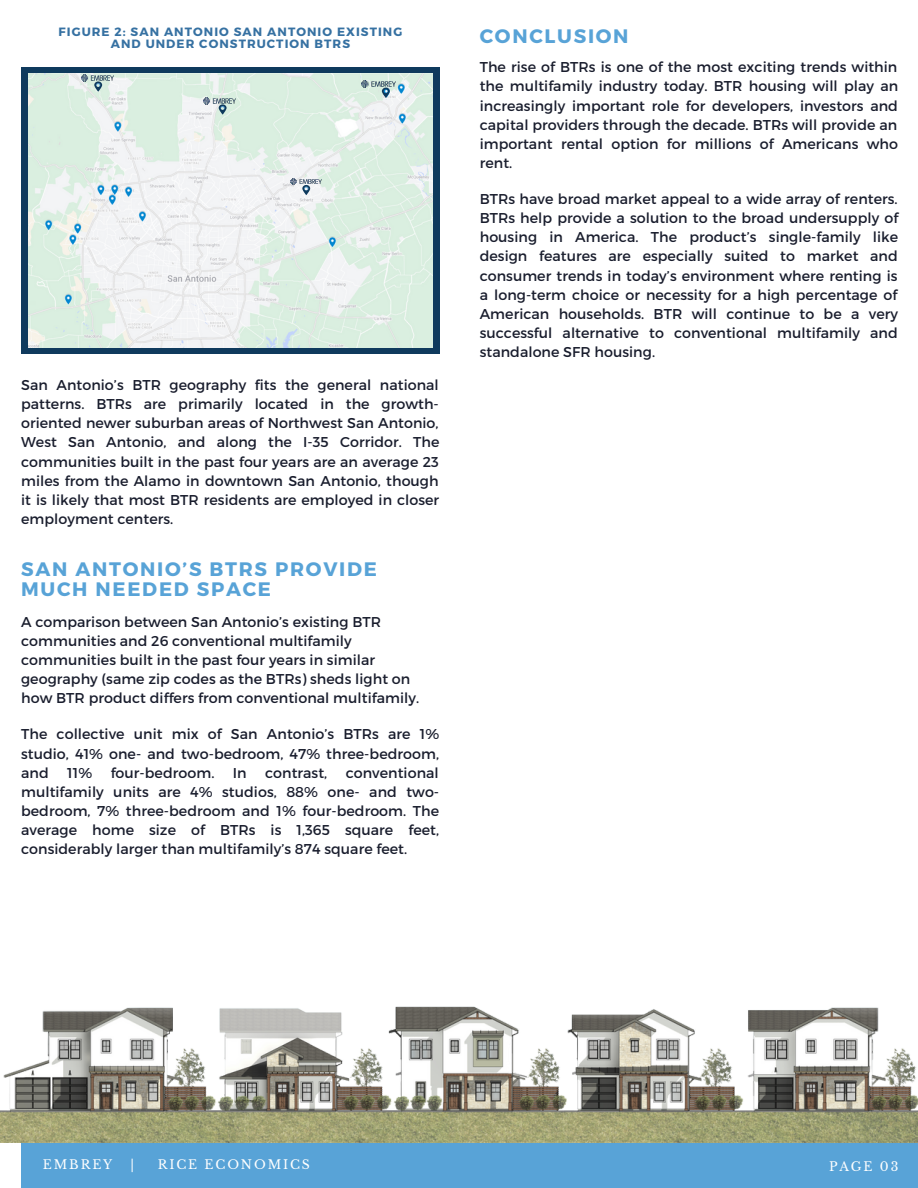
<style>
.page{position:relative;width:918px;height:1188px;background:#fff}
.page>*{position:absolute;margin:0;border:0;box-sizing:border-box;transform-origin:0 0}
.t1{font:700 19.5px/20.2px "Montserrat";letter-spacing:.09em;color:#58a3d7}
.t2{font:14.25px/19.2px "Montserrat";letter-spacing:.005em;color:#191d2d;text-align:justify}
.t3{font:12.45px "Libre Baskerville";letter-spacing:.15em;color:#fff}
.t4{font:700 12px/12px "Montserrat";letter-spacing:.09em;color:#3671a2;text-align:center}
</style>
<div class="page">
<div style="left:21px;top:1142px;width:897px;height:46px;background:#58a3d7"></div>
<img style="left:0;top:1006px;width:918px;height:136px">
<div style="left:21px;top:67px;width:419px;height:287px;background:#0f3a5d"></div>
<img style="left:28px;top:74px;width:404px;height:273px">
<svg style="left:382px;top:88px;width:8px;height:10px"></svg>
<img style="left:362px;top:80px;width:33px;height:7px">
<svg style="left:302px;top:185px;width:8px;height:10px"></svg>
<img style="left:290px;top:178px;width:32px;height:7px">
<img style="left:204px;top:98px;width:31px;height:6px">
<svg style="left:219px;top:104px;width:8px;height:11px"></svg>
<svg style="left:94px;top:81px;width:8px;height:11px"></svg>
<img style="left:82px;top:75px;width:31px;height:6px">
<p class="t4" style="left:59px;top:25px;width:345px">FIGURE 2: SAN ANTONIO SAN ANTONIO EXISTING<br>AND UNDER CONSTRUCTION BTRS</p>
<p class="t2" style="left:21px;top:375px;width:420px">San Antonio’s BTR geography fits the general national patterns. BTRs are primarily located in the growth&shy;oriented newer suburban areas of Northwest San Antonio, West San Antonio, and along the I-35 Corridor. The communities built in the past four years are an average 23 miles from the Alamo in downtown San Antonio, though it is likely that most BTR residents are employed in closer employment centers.</p>
<h1 class="t1" style="left:21px;top:557px;width:357px">SAN ANTONIO’S BTRS PROVIDE<br>MUCH NEEDED SPACE</h1>
<p class="t2" style="left:21px;top:611px;width:399px;text-align:left">A comparison between San Antonio’s existing BTR communities and 26 conventional multifamily communities built in the past four years in similar geography (same zip codes as the BTRs) sheds light on how BTR product differs from conventional multifamily.</p>
<p class="t2" style="left:21px;top:724px;width:420px">The collective unit mix of San Antonio’s BTRs are 1% studio, 41% one- and two-bedroom, 47% three-bedroom, and</p>
<p class="t2" style="left:21px;top:762px;width:420px;text-indent:325px">conventional multifamily units are 4% studios, 88% one- and two&shy;bedroom, 7% three-bedroom and 1% four-bedroom. The average home size of BTRs is 1,365 square feet, considerably larger than multifamily’s 874 square feet.</p>
<p class="t2" style="left:67px;top:762px;width:27px">11%</p>
<p class="t2" style="left:111px;top:762px;width:105px">four-bedroom.</p>
<p class="t2" style="left:233px;top:762px;width:15px">In</p>
<p class="t2" style="left:265px;top:762px;width:64px">contrast,</p>
<h1 class="t1" style="left:480px;top:25px;width:150px">CONCLUSION</h1>
<p class="t2" style="left:480px;top:57px;width:420px">The rise of BTRs is one of the most exciting trends within the multifamily industry today. BTR housing will play an increasingly important role for developers, investors and capital providers through the decade. BTRs will provide an important rental option for millions of Americans who rent.</p>
<p class="t2" style="left:480px;top:189px;width:420px">BTRs have broad market appeal to a wide array of renters.<br>BTRs help provide a solution to the broad undersupply of housing in America. The product’s single-family like design features are especially suited to market and consumer trends in today’s environment where renting is a long-term choice or necessity for a high percentage of American households. BTR will continue to be a very successful alternative to conventional multifamily and standalone SFR housing.</p>
<p class="t3" style="left:43px;top:1157px;width:71px">EMBREY</p>
<p class="t3" style="left:131px;top:1157px;width:5px">|</p>
<p class="t3" style="left:158px;top:1157px;width:154px">RICE ECONOMICS</p>
<p class="t3" style="left:829px;top:1159px;width:71px">PAGE 03</p>
</div>
